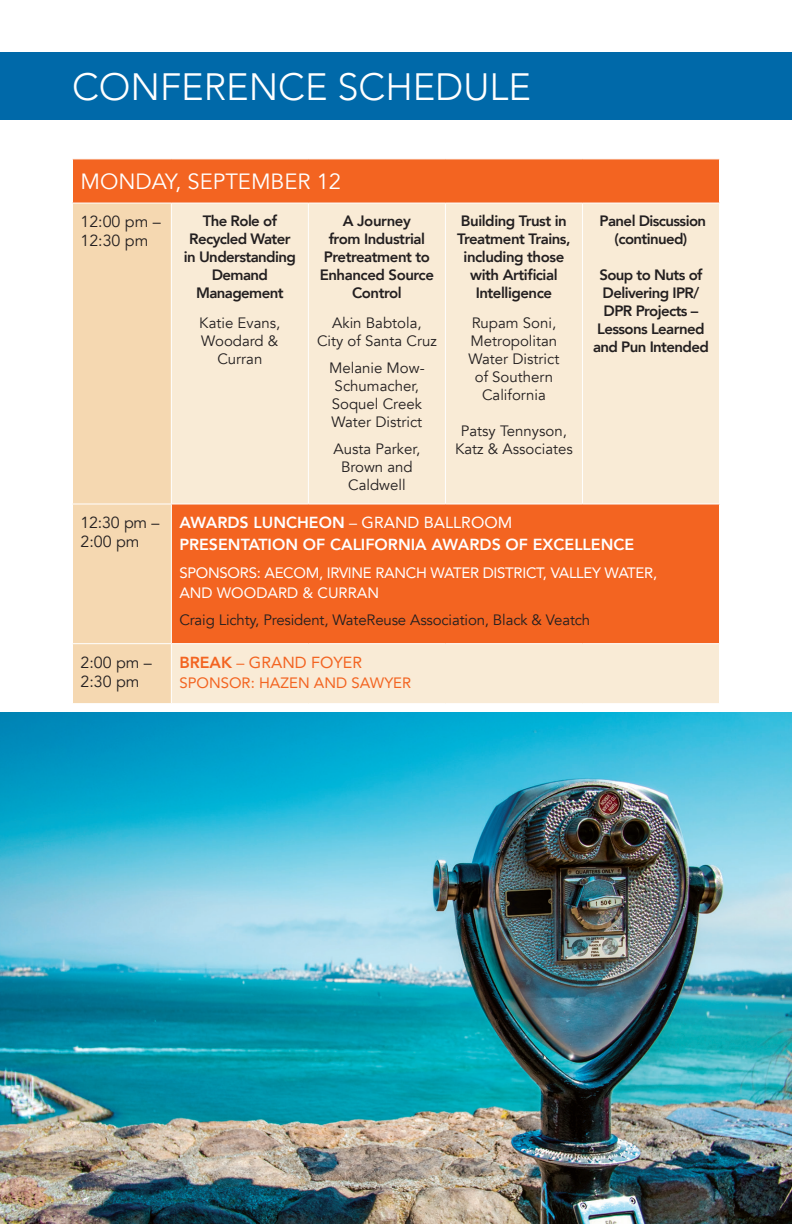
<style>
.page{position:relative;width:792px;height:1224px;background:#fff}
.page>*{position:absolute;margin:0;border:0;box-sizing:border-box;transform-origin:0 0}
.t1{font:300 38px "Avenir";color:#fff}
.t2{font:22px "Avenir";color:#fff}
.Session_Head_All_Cap{font:800 16px "Avenir";color:#fff}
.Chart_Time{font:16px/19.2px "Avenir";color:#231f20}
.t3{font:16px "Avenir";color:#f36421}
.Session_Title_Black{font:800 15px/18px "Avenir";letter-spacing:-.04em;color:#231f20;text-align:center}
.Chart_Session_Descri{font:15px/18px "Avenir";color:#231f20;text-align:center}
.Chart_Session_Speake{font:15px/18px "Avenir";color:#231f20;text-align:center}
.Session_Head_All_Cap-2{font:15px/20px "Avenir";letter-spacing:-.02em;color:#fff}
.t4{font:15px "Avenir";color:#f36421}
.s1{font-weight:400}
.s2{color:#f36421}
.s3{font-size:16px;color:#f36421}
.s4{font-weight:800}
</style>
<div class="page">
<div style="left:0;top:52px;width:792px;height:68px;background:#0069a9"></div>
<div style="left:73px;top:159px;width:646px;height:44px;background:#f36421"></div>
<div style="left:73px;top:204px;width:98px;height:499px;background:#f5d8b1"></div>
<svg style="left:172px;top:204px;width:547px;height:499px;fill:#f9ebd6"></svg>
<hr style="left:308px;top:204px;width:1px;height:300px;background:#fff">
<hr style="left:445px;top:204px;width:1px;height:300px;background:#fff">
<hr style="left:582px;top:204px;width:1px;height:300px;background:#fff">
<hr style="left:72px;top:504px;width:99px;height:1px;background:#fff">
<hr style="left:171px;top:504px;width:137px;height:1px;background:#fff">
<hr style="left:308px;top:504px;width:137px;height:1px;background:#fff">
<hr style="left:445px;top:504px;width:137px;height:1px;background:#fff">
<hr style="left:582px;top:504px;width:138px;height:1px;background:#fff">
<hr style="left:72px;top:643px;width:99px;height:1px;background:#fff">
<hr style="left:171px;top:643px;width:137px;height:1px;background:#fff">
<hr style="left:308px;top:643px;width:137px;height:1px;background:#fff">
<hr style="left:445px;top:643px;width:137px;height:1px;background:#fff">
<hr style="left:582px;top:643px;width:138px;height:1px;background:#fff">
<img style="left:0;top:713px;width:792px;height:511px">
<p class="t1" style="left:72px;top:64px;width:461px">CONFERENCE SCHEDULE</p>
<p class="t2" style="left:80px;top:168px;width:262px">MONDAY, SEPTEMBER 12</p>
<p class="Chart_Time" style="left:80px;top:212px;width:82px">12:00 pm –<br>12:30 pm</p>
<p class="Session_Title_Black" style="left:184px;top:212px;width:113px">The Role of<br>Recycled Water in Understanding<br>Demand<br>Management</p>
<p class="Chart_Session_Speake" style="left:199px;top:314px;width:83px">Katie Evans,<br>Woodard &amp;<br>Curran</p>
<p class="Session_Title_Black" style="left:320px;top:212px;width:116px">A Journey<br>from Industrial<br>Pretreatment to<br>Enhanced Source<br>Control</p>
<p class="Chart_Session_Speake" style="left:317px;top:314px;width:121px">Akin Babtola,<br>City of Santa Cruz</p>
<p class="Chart_Session_Speake" style="left:329px;top:359px;width:97px;text-align:left">Melanie Mow-<br>Schumacher,<br>Soquel Creek<br>Water District</p>
<p class="Chart_Session_Speake" style="left:334px;top:440px;width:88px">Austa Parker,<br>Brown and<br>Caldwell</p>
<p class="Session_Title_Black" style="left:457px;top:212px;width:115px">Building Trust in<br>Treatment Trains, including those with Artificial<br>Intelligence</p>
<p class="Chart_Session_Descri" style="left:469px;top:314px;width:92px">Rupam Soni,<br>Metropolitan<br>Water District of Southern<br>California</p>
<p class="Chart_Session_Descri" style="left:455px;top:422px;width:119px">Patsy Tennyson,<br>Katz &amp; Associates</p>
<p class="Session_Title_Black" style="left:600px;top:212px;width:108px">Panel Discussion (continued)</p>
<p class="Session_Title_Black" style="left:593px;top:266px;width:117px">Soup to Nuts of<br>Delivering IPR/<br>DPR Projects –<br>Lessons Learned and Pun Intended</p>
<p class="Chart_Time" style="left:80px;top:513px;width:80px">12:30 pm –</p>
<p class="Chart_Time" style="left:80px;top:532px;width:60px">2:00 pm</p>
<p class="Chart_Time" style="left:80px;top:653px;width:73px">2:00 pm –</p>
<p class="Chart_Time" style="left:80px;top:672px;width:60px">2:30 pm</p>
<p class="Session_Head_All_Cap" style="left:179px;top:510px;width:334px">AWARDS LUNCHEON <span class="s1">– GRAND BALLROOM</span></p>
<p class="Session_Head_All_Cap" style="left:179px;top:532px;width:456px">PRESENTATION OF CALIFORNIA AWARDS OF EXCELLENCE</p>
<p class="Session_Head_All_Cap-2" style="left:179px;top:562px;width:479px">SPONSORS: AECOM, IRVINE RANCH WATER DISTRICT, VALLEY WATER,<br>AND WOODARD &amp; CURRAN<span class="s2">e</span><span class="s3">r</span> <span class="s2">District</span></p>
<p class="Chart_Session_Descri" style="left:179px;top:611px;width:412px">Craig Lichty, President, WateReuse Association, Black &amp; Veatch</p>
<p class="t3" style="left:179px;top:649px;width:184px"><span class="s4">BREAK</span> – GRAND FOYER</p>
<p class="t4" style="left:179px;top:670px;width:233px">SPONSOR: HAZEN AND SAWYER</p>
</div>
